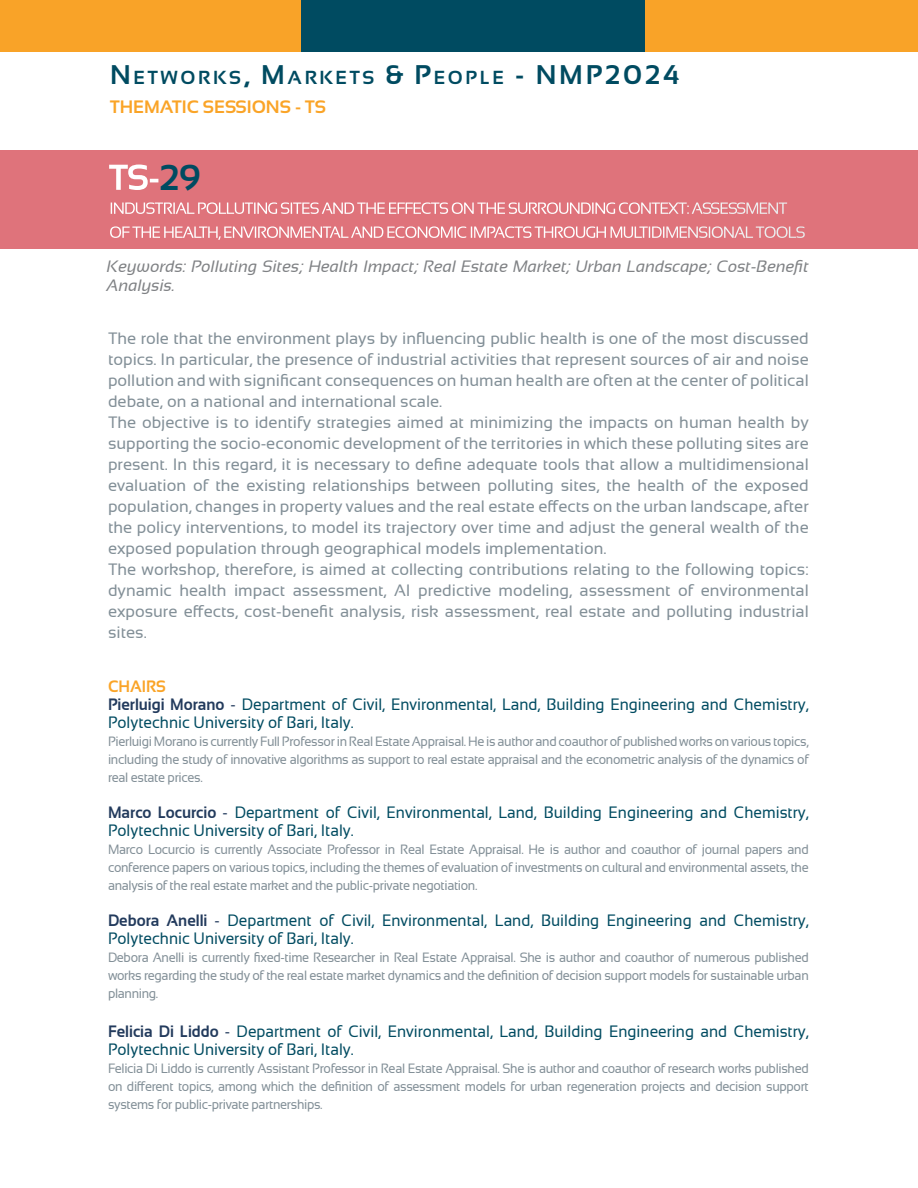
<style>
.page{position:relative;width:918px;height:1188px;background:#fff}
.page>*{position:absolute;margin:0;border:0;box-sizing:border-box;transform-origin:0 0}
.t1{font:700 36px "Sansation";color:#fff}
.t2{font:700 18.9px "Sansation";letter-spacing:.145em;color:#004b61}
.t3{font:700 18px "Sansation";color:#faa427}
.t4{font:16.5px/21px "Sansation";color:#828f97;text-align:justify}
.t5{font:16.5px/18px "Sansation";color:#004b61;scale:.94 1}
.t6{font:italic 16.5px/19.5px "Sansation";color:#808285}
.t7{font:700 16.5px "Sansation";color:#faa427;scale:.94 1}
.t8{font:16.2px/24px "Sansation";letter-spacing:-.06em;color:#fff}
.t9{font:13.5px/18px "Sansation";letter-spacing:-.025em;color:#828f97;text-align:justify;scale:.94 1}
.s1{font-size:27px}
.s2{color:#004b61}
.s3{font-weight:700;color:#233b5d}
.s4{color:#233b5d}
</style>
<div class="page">
<div style="left:0;top:150px;width:918px;height:98px;background:#df737b"></div>
<div style="left:0;top:0;width:302px;height:52px;background:#f9a328"></div>
<div style="left:301px;top:0;width:347px;height:52px;background:#004b61"></div>
<div style="left:645px;top:0;width:273px;height:52px;background:#f9a328"></div>
<p class="t2" style="left:110px;top:67px;width:571px"><span class="s1">N</span>ETWORKS<span class="s1">, M</span>ARKETS <span class="s1">&amp; P</span>EOPLE <span class="s1">- NMP2024</span></p>
<p class="t3" style="left:110px;top:97px;width:217px">THEMATIC SESSIONS - TS</p>
<p class="t1" style="left:109px;top:157px;width:93px">TS-<span class="s2">29</span></p>
<p class="t8" style="left:109px;top:196px;width:698px">INDUSTRIAL POLLUTING SITES AND THE EFFECTS ON THE SURROUNDING CONTEXT: ASSESSMENT<br>OF THE HEALTH, ENVIRONMENTAL AND ECONOMIC IMPACTS THROUGH MULTIDIMENSIONAL TOOLS</p>
<p class="t6" style="left:107px;top:257px;width:703px">Keywords: Polluting Sites; Health Impact; Real Estate Market; Urban Landscape; Cost-Benefit<br>Analysis.</p>
<p class="t4" style="left:108px;top:328px;width:702px">The role that the environment plays by influencing public health is one of the most discussed topics. In particular, the presence of industrial activities that represent sources of air and noise pollution and with significant consequences on human health are often at the center of political debate, on a national and international scale.</p>
<p class="t4" style="left:108px;top:412px;width:702px">The objective is to identify strategies aimed at minimizing the impacts on human health by supporting the socio-economic development of the territories in which these polluting sites are present. In this regard, it is necessary to define adequate tools that allow a multidimensional evaluation of the existing relationships between polluting sites, the health of the exposed population, changes in property values and the real estate effects on the urban landscape, after the policy interventions, to model its trajectory over time and adjust the general wealth of the exposed population through geographical models implementation.</p>
<p class="t4" style="left:108px;top:559px;width:702px">The workshop, therefore, is aimed at collecting contributions relating to the following topics: dynamic health impact assessment, AI predictive modeling, assessment of environmental exposure effects, cost-benefit analysis, risk assessment, real estate and polluting industrial sites.</p>
<p class="t7" style="left:108px;top:677px;width:63px">CHAIRS</p>
<p class="t5" style="left:108px;top:695px;width:747px"><span class="s3">Pierluigi Morano</span> <span class="s4">-</span> Department of Civil, Environmental, Land, Building Engineering and Chemistry,<br>Polytechnic University of Bari, Italy.</p>
<p class="t9" style="left:108px;top:732px;width:747px">Pierluigi Morano is currently Full Professor in Real Estate Appraisal. He is author and coauthor of published works on various topics, including the study of innovative algorithms as support to real estate appraisal and the econometric analysis of the dynamics of real estate prices.</p>
<p class="t5" style="left:108px;top:803px;width:747px"><span class="s3">Marco Locurcio</span> <span class="s4">-</span> Department of Civil, Environmental, Land, Building Engineering and Chemistry,<br>Polytechnic University of Bari, Italy.</p>
<p class="t9" style="left:108px;top:840px;width:747px">Marco Locurcio is currently Associate Professor in Real Estate Appraisal. He is author and coauthor of journal papers and conference papers on various topics, including the themes of evaluation of investments on cultural and environmental assets, the analysis of the real estate market and the public-private negotiation.</p>
<p class="t5" style="left:108px;top:911px;width:747px"><span class="s3">Debora Anelli</span> <span class="s4">-</span> Department of Civil, Environmental, Land, Building Engineering and Chemistry,<br>Polytechnic University of Bari, Italy.</p>
<p class="t9" style="left:108px;top:948px;width:747px">Debora Anelli is currently fixed-time Researcher in Real Estate Appraisal. She is author and coauthor of numerous published works regarding the study of the real estate market dynamics and the definition of decision support models for sustainable urban planning.</p>
<p class="t5" style="left:108px;top:1022px;width:747px"><span class="s3">Felicia Di Liddo</span> <span class="s4">-</span> Department of Civil, Environmental, Land, Building Engineering and Chemistry,<br>Polytechnic University of Bari, Italy.</p>
<p class="t9" style="left:108px;top:1060px;width:747px">Felicia Di Liddo is currently Assistant Professor in Real Estate Appraisal. She is author and coauthor of research works published on different topics, among which the definition of assessment models for urban regeneration projects and decision support systems for public-private partnerships.</p>
</div>
